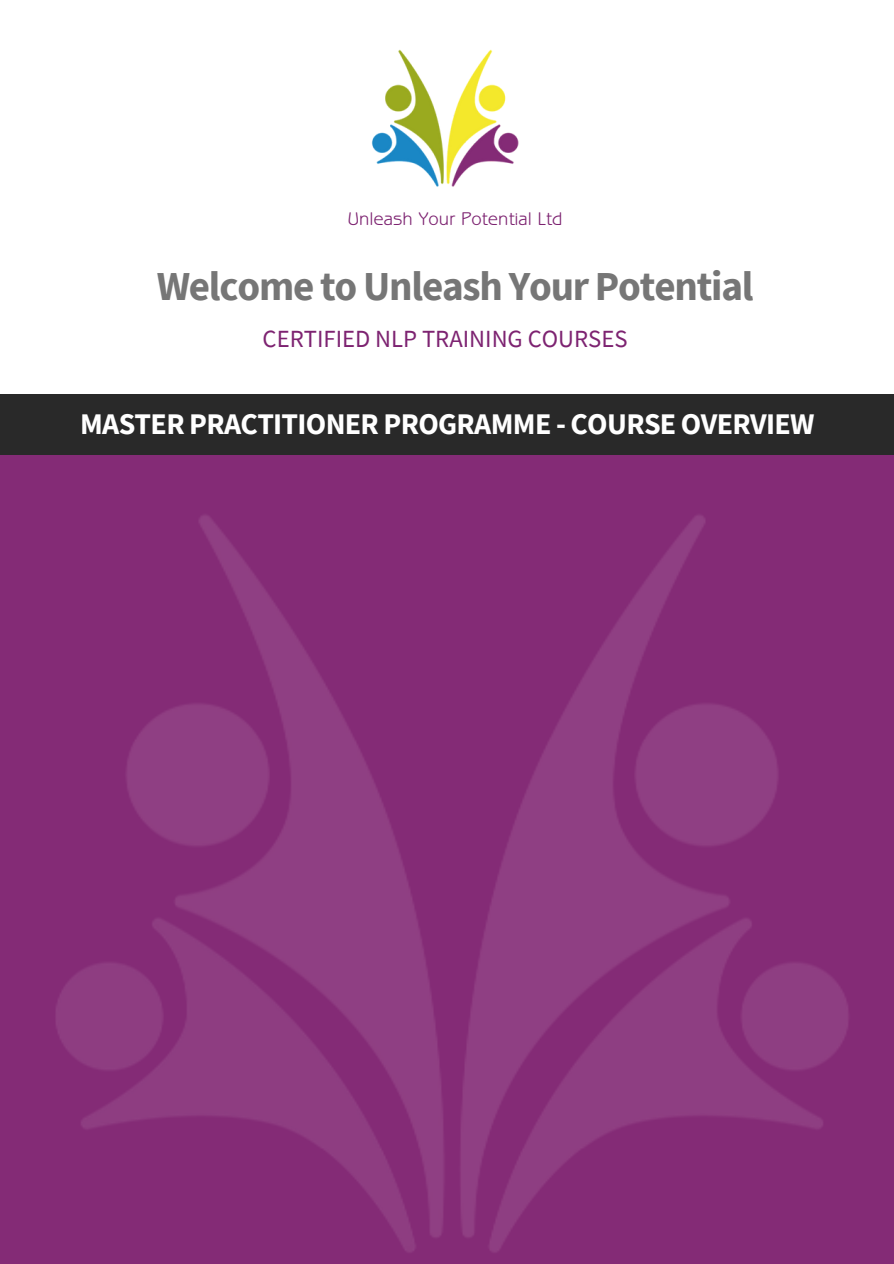
<style>
.page{position:relative;width:894px;height:1264px;background:#fff}
.page>*{position:absolute;margin:0;border:0;box-sizing:border-box;transform-origin:0 0}
.t1{font:700 41.1px "Source Sans Pro";letter-spacing:-.03em;color:#767676}
.t2{font:700 30px "Source Sans Pro";letter-spacing:-.025em;color:#fff}
.t3{font:24.6px "Source Sans Pro";color:#7d2371}
.t4{font:18.45px "Benguiat Gothic Std";color:#7d2371}
</style>
<div class="page">
<img style="left:371px;top:49px;width:148px;height:138px">
<div style="left:0;top:394px;width:893px;height:61px;background:#292929"></div>
<div style="left:0;top:455px;width:893px;height:808px;background:#842b76"></div>
<img style="left:56px;top:515px;width:792px;height:737px">
<h2 class="t4" style="left:348px;top:212px;width:216px">Unleash Your Potential Ltd</h2>
<h1 class="t1" style="left:157px;top:259px;width:598px">Welcome to Unleash Your Potential</h1>
<h3 class="t3" style="left:262px;top:322px;width:366px">CERTIFIED NLP TRAINING COURSES</h3>
<p class="t2" style="left:80px;top:404px;width:735px">MASTER PRACTITIONER PROGRAMME - COURSE OVERVIEW</p>
</div>
